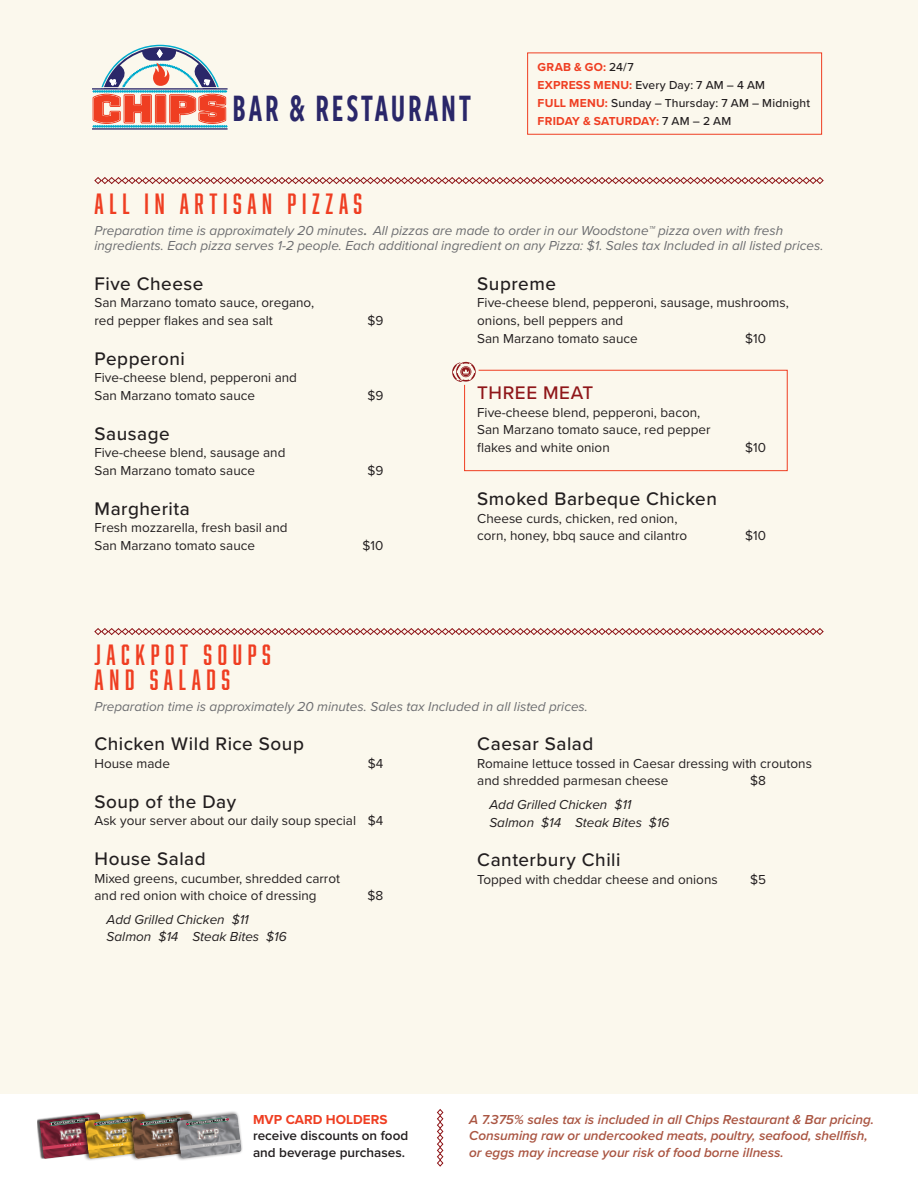
<style>
.page{position:relative;width:918px;height:1188px;background:#fbf8ed}
.page>*{position:absolute;margin:0;border:0;box-sizing:border-box;transform-origin:0 0}
.t1{font:40.5px "Freight Sans Cmp Pro Semi";letter-spacing:.08em;color:#2a2769;scale:.81 1}
.Main_Head{font:27px/24.3px "Abolition";letter-spacing:.21em;color:#ef3e22}
.Entree_Head{font:500 18.9px "Proxima Nova";letter-spacing:.025em;color:#231f20}
.Entree_Head_-_Specia{font:500 18.9px "Proxima Nova";letter-spacing:.03em;color:#8f1619}
.Entree_-_Descriptor{font:13.5px/17.5px "Proxima Nova";color:#231f20}
.Main_Head_-_Descript{font:italic 13.5px/14.9px "Proxima Nova";color:#6c6d70}
.t2{font:italic 600 13.5px/16.5px "Proxima Nova";color:#aa5643}
.Entree_-_Subdescript{font:italic 13.5px/17.5px "Proxima Nova";color:#231f20}
.t3{font:600 13.5px/16.5px "Proxima Nova";color:#231f20}
.t4{font:700 13.5px "Proxima Nova";color:#ef3e22}
.Entree_Head_-_Less_S{font:500 12px "Proxima Nova";letter-spacing:.015em;color:#231f20}
.Entree_Head_-_Less_S-2{font:700 12px "Proxima Nova";letter-spacing:.02em;color:#ef3e22}
.s1{font-weight:500;color:#231f20}
.s2{font-weight:700;color:#ef3e22}
.s3{font-size:18.9px}
</style>
<div class="page">
<div style="left:0;top:1094px;width:918px;height:94px;background:#fff"></div>
<div style="left:37px;top:1112px;width:67px;height:47px;background:#231f20;opacity:.75"></div>
<div style="left:80px;top:1110px;width:71px;height:52px;background:#231f20;opacity:.75"></div>
<div style="left:126px;top:1110px;width:71px;height:52px;background:#231f20;opacity:.75"></div>
<div style="left:172px;top:1110px;width:71px;height:52px;background:#231f20;opacity:.75"></div>
<img style="left:39px;top:1114px;width:203px;height:45px">
<img style="left:197px;top:1127px;width:24px;height:15px">
<img style="left:203px;top:1143px;width:14px;height:3px">
<svg style="left:437px;top:1109px;width:7px;height:58px"></svg>
<svg style="left:94px;top:628px;width:730px;height:7px"></svg>
<svg style="left:94px;top:177px;width:730px;height:7px"></svg>
<div style="left:464px;top:370px;width:324px;height:101px;border:1px solid #ef3e22"></div>
<div style="left:449px;top:355px;width:30px;height:30px;background:#fbf8ed;border-radius:50%"></div>
<svg style="left:452px;top:362px;width:24px;height:20px"></svg>
<hr style="left:92px;top:88px;width:136px;height:2px;background:#2a2769">
<hr style="left:92px;top:128px;width:136px;height:2px;background:#2a2769">
<svg style="left:93px;top:45px;width:134px;height:85px"></svg>
<div style="left:527px;top:53px;width:295px;height:82px;border:1px solid #ef3e22"></div>
<p class="t1" style="left:233px;top:81px;width:296px">BAR &amp; RESTAURANT</p>
<p class="Entree_Head_-_Less_S-2" style="left:538px;top:58px;width:98px">GRAB &amp; GO: <span class="s1">24/7</span></p>
<p class="Entree_Head_-_Less_S" style="left:538px;top:76px;width:229px"><span class="s2">EXPRESS MENU:</span> Every Day: 7 AM – 4 AM</p>
<p class="Entree_Head_-_Less_S" style="left:538px;top:94px;width:274px"><span class="s2">FULL MENU:</span> Sunday – Thursday: 7 AM – Midnight</p>
<p class="Entree_Head_-_Less_S-2" style="left:538px;top:112px;width:195px">FRIDAY &amp; SATURDAY: <span class="s1">7 AM – 2 AM</span></p>
<p class="Main_Head" style="left:95px;top:191px;width:269px">ALL IN ARTISAN PIZZAS</p>
<p class="Main_Head_-_Descript" style="left:94px;top:223px;width:730px">Preparation time is approximately 20 minutes<span class="s3">.</span> All pizzas are made to order in our Woodstone™ pizza oven with fresh ingredients. Each pizza serves 1-2 people. Each additional ingredient on any Pizza: $1. Sales tax Included in all listed prices.</p>
<p class="Entree_Head" style="left:94px;top:270px;width:110px">Five Cheese</p>
<p class="Entree_-_Descriptor" style="left:94px;top:294px;width:221px">San Marzano tomato sauce, oregano, red pepper flakes and sea salt</p>
<p class="Entree_Head" style="left:477px;top:270px;width:80px">Supreme</p>
<p class="Entree_-_Descriptor" style="left:477px;top:294px;width:313px">Five-cheese blend, pepperoni, sausage, mushrooms, onions, bell peppers and<br>San Marzano tomato sauce</p>
<p class="Entree_-_Descriptor" style="left:367px;top:311px;width:17px">$9</p>
<p class="Entree_-_Descriptor" style="left:745px;top:329px;width:22px">$10</p>
<p class="Entree_Head" style="left:94px;top:344px;width:92px">Pepperoni</p>
<p class="Entree_-_Descriptor" style="left:94px;top:369px;width:204px">Five-cheese blend, pepperoni and<br>San Marzano tomato sauce</p>
<p class="Entree_Head" style="left:94px;top:419px;width:77px">Sausage</p>
<p class="Entree_-_Descriptor" style="left:94px;top:443px;width:192px">Five-cheese blend, sausage and<br>San Marzano tomato sauce</p>
<p class="Entree_Head" style="left:94px;top:494px;width:97px">Margherita</p>
<p class="Entree_-_Descriptor" style="left:94px;top:518px;width:195px">Fresh mozzarella, fresh basil and<br>San Marzano tomato sauce</p>
<p class="Entree_-_Descriptor" style="left:367px;top:386px;width:17px">$9</p>
<p class="Entree_-_Descriptor" style="left:367px;top:461px;width:17px">$9</p>
<p class="Entree_-_Descriptor" style="left:363px;top:536px;width:22px">$10</p>
<p class="Entree_Head_-_Specia" style="left:477px;top:379px;width:118px">THREE MEAT</p>
<p class="Entree_-_Descriptor" style="left:477px;top:403px;width:235px">Five-cheese blend, pepperoni, bacon,<br>San Marzano tomato sauce, red pepper flakes and white onion</p>
<p class="Entree_Head" style="left:477px;top:485px;width:241px">Smoked Barbeque Chicken</p>
<p class="Entree_-_Descriptor" style="left:477px;top:509px;width:212px">Cheese curds, chicken, red onion, corn, honey, bbq sauce and cilantro</p>
<p class="Entree_-_Descriptor" style="left:745px;top:438px;width:22px">$10</p>
<p class="Entree_-_Descriptor" style="left:745px;top:526px;width:22px">$10</p>
<p class="Main_Head" style="left:95px;top:642px;width:178px">JACKPOT SOUPS<br>AND SALADS</p>
<p class="Main_Head_-_Descript" style="left:94px;top:698px;width:495px">Preparation time is approximately 20 minutes. Sales tax Included in all listed prices.</p>
<p class="Entree_Head" style="left:94px;top:730px;width:211px">Chicken Wild Rice Soup</p>
<p class="Entree_-_Descriptor" style="left:94px;top:754px;width:77px">House made</p>
<p class="Entree_-_Descriptor" style="left:368px;top:754px;width:17px">$4</p>
<p class="Entree_Head" style="left:94px;top:787px;width:143px">Soup of the Day</p>
<p class="Entree_-_Descriptor" style="left:94px;top:811px;width:290px">Ask your server about our daily soup special $4</p>
<p class="Entree_Head" style="left:94px;top:845px;width:113px">House Salad</p>
<p class="Entree_-_Descriptor" style="left:94px;top:869px;width:247px">Mixed greens, cucumber, shredded carrot and red onion with choice of dressing</p>
<p class="Entree_Head" style="left:477px;top:730px;width:118px">Caesar Salad</p>
<p class="Entree_-_Descriptor" style="left:477px;top:754px;width:336px">Romaine lettuce tossed in Caesar dressing with croutons and shredded parmesan cheese</p>
<p class="Entree_-_Descriptor" style="left:750px;top:772px;width:17px">$8</p>
<p class="Entree_-_Subdescript" style="left:489px;top:795px;width:182px">Add Grilled Chicken $11<br>Salmon $14 Steak Bites $16</p>
<p class="Entree_Head" style="left:477px;top:846px;width:145px">Canterbury Chili</p>
<p class="Entree_-_Descriptor" style="left:477px;top:870px;width:242px">Topped with cheddar cheese and onions</p>
<p class="Entree_-_Descriptor" style="left:750px;top:870px;width:17px">$5</p>
<p class="Entree_-_Descriptor" style="left:368px;top:886px;width:17px">$8</p>
<p class="Entree_-_Subdescript" style="left:107px;top:910px;width:182px">Add Grilled Chicken $11<br>Salmon $14 Steak Bites $16</p>
<p class="t4" style="left:253px;top:1109px;width:136px">MVP CARD HOLDERS</p>
<p class="t3" style="left:253px;top:1127px;width:157px">receive discounts on food and beverage purchases.</p>
<p class="t2" style="left:469px;top:1111px;width:407px">A 7.375% sales tax is included in all Chips Restaurant &amp; Bar pricing.<br>Consuming raw or undercooked meats, poultry, seafood, shellfish, or eggs may increase your risk of food borne illness.</p>
</div>
